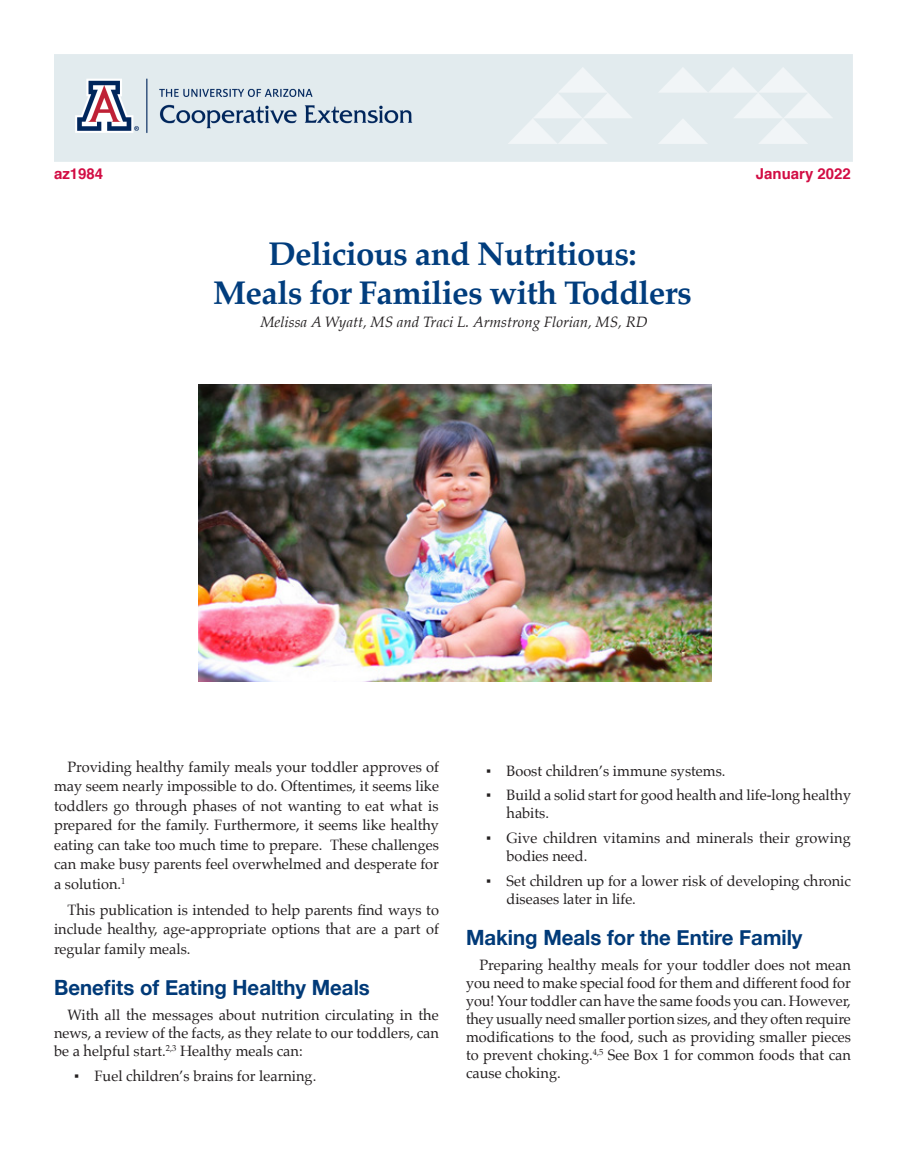
<style>
.page{position:relative;width:905px;height:1175px;background:#fff}
.page>*{position:absolute;margin:0;border:0;box-sizing:border-box;transform-origin:0 0}
.Headline{font:700 33px "Palatino";letter-spacing:-.02em;color:#013d7d}
.Subhead_1{font:700 21px "Helvetica Neue";color:#013a78}
.t1{font:15px/18px "Palatino";color:#231f20;text-align:justify}
.t2{font:italic 15px "Palatino";color:#231f20}
.t3{font:700 15px "Helvetica";color:#d20d44}
</style>
<div class="page">
<img style="left:54px;top:54px;width:798px;height:107px">
<img style="left:199px;top:384px;width:512px;height:297px">
<p class="t3" style="left:54px;top:162px;width:51px">az1984</p>
<p class="t3" style="left:755px;top:162px;width:97px">January 2022</p>
<p class="Headline" style="left:268px;top:225px;width:370px">Delicious and Nutritious:</p>
<p class="Headline" style="left:213px;top:264px;width:480px">Meals for Families with Toddlers</p>
<p class="t2" style="left:260px;top:309px;width:389px">Melissa A Wyatt, MS and Traci L. Armstrong Florian, MS, RD</p>
<p class="t1" style="left:54px;top:756px;width:386px;line-height:19.5px;text-indent:14px">Providing healthy family meals your toddler approves of may seem nearly impossible to do. Oftentimes, it seems like toddlers go through phases of not wanting to eat what is prepared for the family. Furthermore, it seems like healthy eating can take too much time to prepare. These challenges can make busy parents feel overwhelmed and desperate for a solution.<sup>1</sup></p>
<p class="t1" style="left:54px;top:900px;width:386px;line-height:19.5px;text-indent:14px">This publication is intended to help parents find ways to include healthy, age-appropriate options that are a part of regular family meals.</p>
<p class="Subhead_1" style="left:54px;top:971px;width:317px">Benefits of Eating Healthy Meals</p>
<p class="t1" style="left:54px;top:1005px;width:386px;text-indent:14px">With all the messages about nutrition circulating in the news, a review of the facts, as they relate to our toddlers, can be a helpful start.<sup>2,3</sup> Healthy meals can:</p>
<p class="t1" style="left:74px;top:1066px;width:243px">▪ Fuel children’s brains for learning.</p>
<p class="t1" style="left:486px;top:761px;width:241px">▪ Boost children’s immune systems.</p>
<p class="t1" style="left:506px;top:786px;width:346px;text-indent:-20px">▪ Build a solid start for good health and life-long healthy habits.</p>
<p class="t1" style="left:506px;top:829px;width:346px;text-indent:-20px">▪ Give children vitamins and minerals their growing bodies need.</p>
<p class="t1" style="left:506px;top:871px;width:346px;text-indent:-20px">▪ Set children up for a lower risk of developing chronic diseases later in life.</p>
<p class="Subhead_1" style="left:466px;top:921px;width:338px">Making Meals for the Entire Family</p>
<p class="t1" style="left:466px;top:955px;width:386px;text-indent:14px">Preparing healthy meals for your toddler does not mean you need to make special food for them and different food for you! Your toddler can have the same foods you can. However, they usually need smaller portion sizes, and they often require modifications to the food, such as providing smaller pieces to prevent choking.<sup>4,5</sup> See Box 1 for common foods that can cause choking.</p>
</div>
